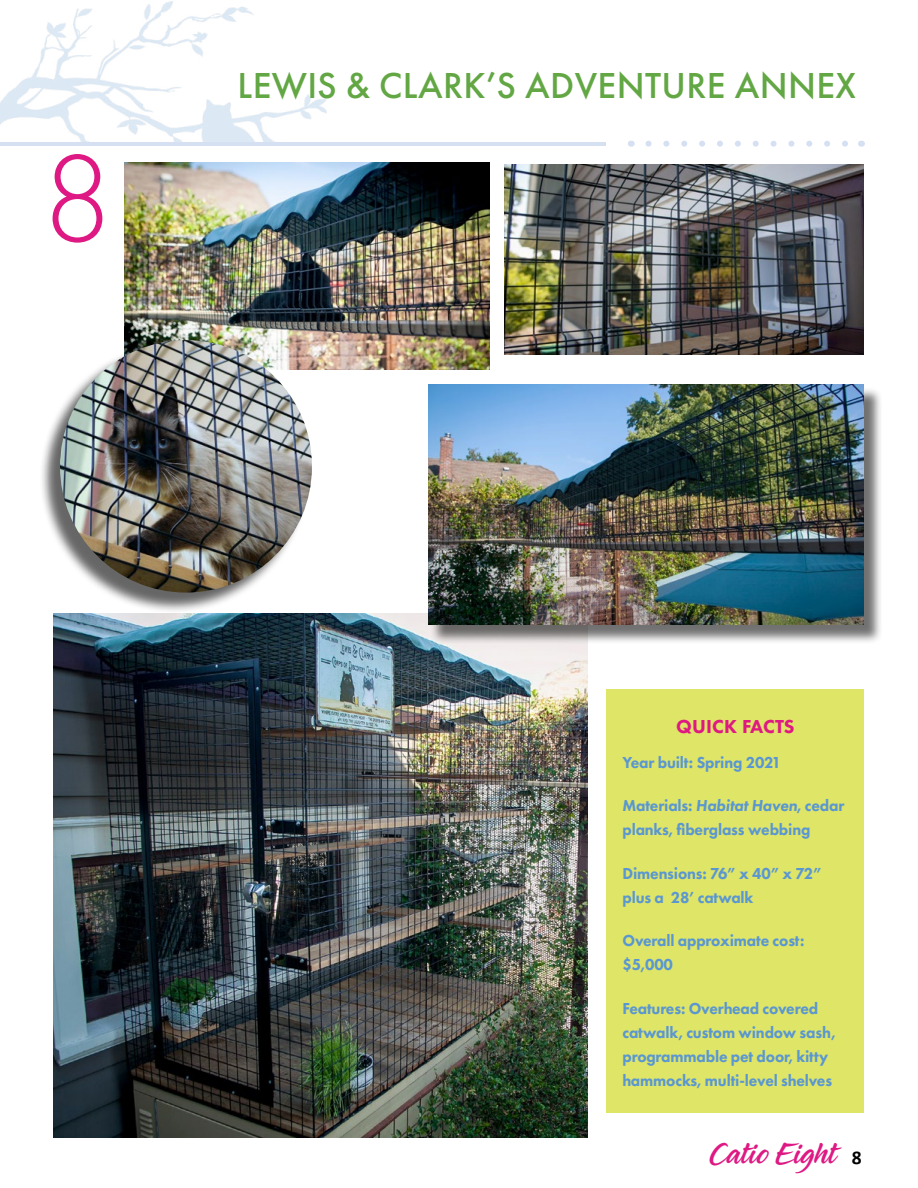
<style>
.page{position:relative;width:918px;height:1188px;background:#fff}
.page>*{position:absolute;margin:0;border:0;box-sizing:border-box;transform-origin:0 0}
.t1{font:300 129px "Futura PT";color:#de1983}
.t2{font:500 37.5px "Futura PT";letter-spacing:.01em;color:#62a744}
.t3{font:30px "Midnight Drive";letter-spacing:.01em;color:#de1983}
.t4{font:800 19.5px "Futura PT";letter-spacing:.01em;color:#de1983}
.t5{font:700 19.5px "Calibri";color:#000}
.t6{font:800 16.5px/24px "Futura PT";letter-spacing:-.01em;color:#5a97d1;scale:.95 1}
.s1{font-style:italic}
</style>
<div class="page">
<div style="left:606px;top:689px;width:258px;height:423px;background:#dfe567"></div>
<img style="left:53px;top:613px;width:535px;height:524px">
<div style="left:430px;top:386px;width:453px;height:258px;background:#000;opacity:.56"></div>
<img style="left:428px;top:384px;width:436px;height:241px">
<img style="left:504px;top:164px;width:360px;height:190px">
<img style="left:124px;top:162px;width:365px;height:208px">
<img style="left:0;top:2px;width:326px;height:140px">
<hr style="left:0;top:142px;width:606px;height:4px;background:#d6e0f3">
<svg style="left:648px;top:141px;width:200px;height:6px"></svg>
<div style="left:40px;top:343px;width:270px;height:271px;background:#000;opacity:.6"></div>
<img style="left:60px;top:340px;width:252px;height:253px;border-radius:126px">
<h1 class="t1" style="left:42px;top:125px;width:72px">8</h1>
<h2 class="t2" style="left:238px;top:63px;width:620px">LEWIS &amp; CLARK’S ADVENTURE ANNEX</h2>
<p class="t4" style="left:676px;top:715px;width:120px">QUICK FACTS</p>
<p class="t6" style="left:622px;top:750px;width:169px">Year built: Spring 2021</p>
<p class="t6" style="left:622px;top:794px;width:235px">Materials: <span class="s1">Habitat Haven</span>, cedar planks, fiberglass webbing</p>
<p class="t6" style="left:622px;top:861px;width:211px">Dimensions: 76” x 40” x 72” plus a 28’ catwalk</p>
<p class="t6" style="left:622px;top:929px;width:193px">Overall approximate cost: $5,000</p>
<p class="t6" style="left:622px;top:996px;width:226px">Features: Overhead covered catwalk, custom window sash, programmable pet door, kitty hammocks, multi-level shelves</p>
<h3 class="t3" style="left:708px;top:1136px;width:130px">Catio Eight</h3>
<p class="t5" style="left:852px;top:1145px;width:11px">8</p>
</div>
